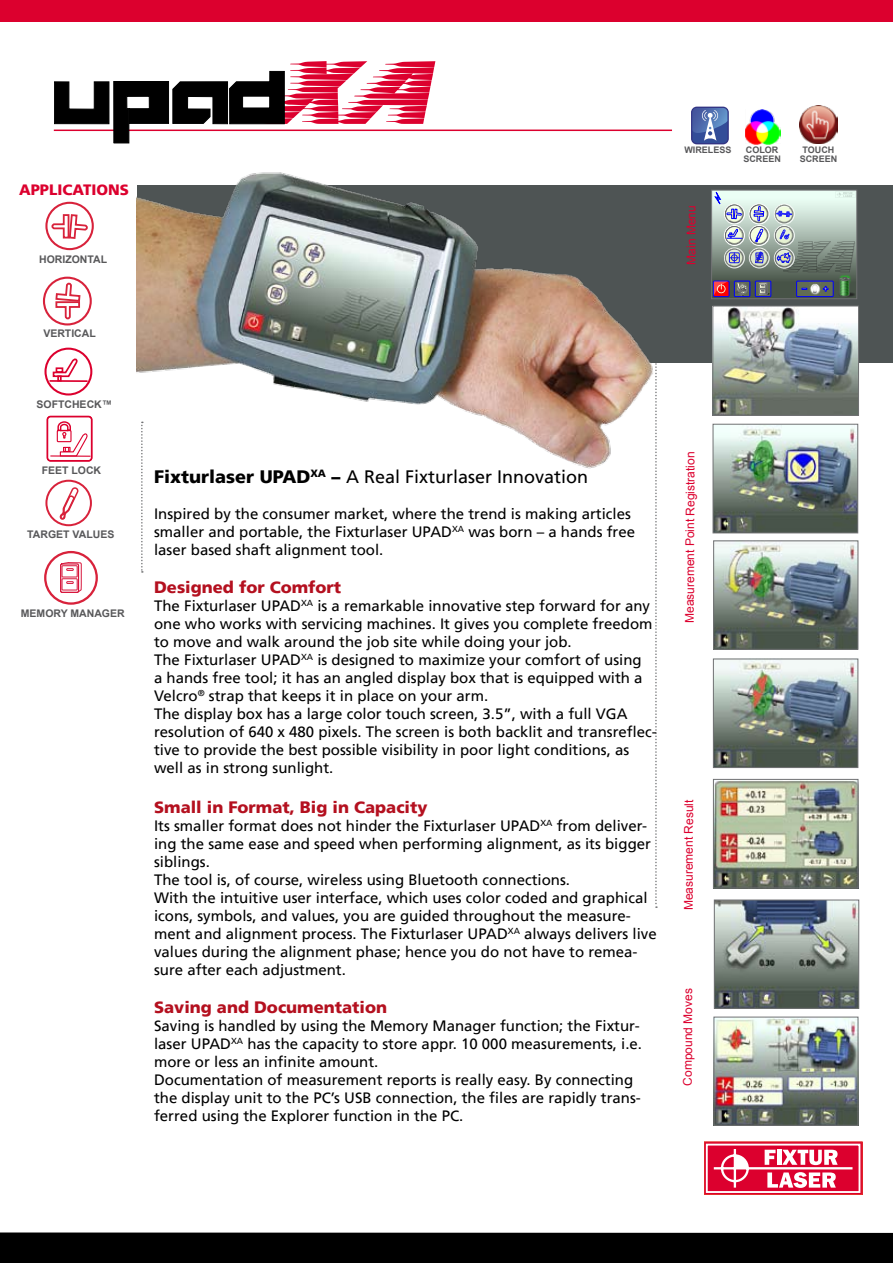
<style>
.page{position:relative;width:893px;height:1263px;background:#fff}
.page>*{position:absolute;margin:0;border:0;box-sizing:border-box;transform-origin:0 0}
.t1{font:18px "Frutiger LT";color:#000}
.t2{font:900 16.5px "Frutiger LT";color:#b4101f}
.t3{font:15px/18px "Frutiger LT";color:#000}
.t4{font:900 15px "Frutiger LT";color:#dc002e}
.t5{font:12px "Arial";letter-spacing:-.005em;color:#dc002e}
.t6{font:700 10.5px "Arial";color:#58585a}
.t7{font:700 9px/9px "Arial";color:#58585a}
.s1{font-weight:900}
</style>
<div class="page">
<hr style="left:54px;top:130px;width:618px;height:1px;background:#dc002e">
<div style="left:0;top:1px;width:893px;height:21px;background:#dc002e"></div>
<div style="left:0;top:1232px;width:893px;height:31px;background:#000"></div>
<svg style="left:141px;top:528px;width:2px;height:45px"></svg>
<div style="left:704px;top:1142px;width:158px;height:52px;border:1px solid #e4312a"></div>
<div style="left:707px;top:1144px;width:152px;height:48px;background:#dc002e"></div>
<div style="left:706px;top:1144px;width:154px;height:49px;border:2px solid #fff"></div>
<svg style="left:713px;top:1149px;width:140px;height:39px"></svg>
<svg style="left:655px;top:363px;width:2px;height:545px"></svg>
<div style="left:137px;top:186px;width:756px;height:177px;background:#4e5454"></div>
<div style="left:692px;top:107px;width:36px;height:37px;background:#334d98;border-radius:5px"></div>
<div style="left:691px;top:107px;width:38px;height:37px;border:1px solid #333585;border-radius:5px"></div>
<svg style="left:692px;top:108px;width:35px;height:33px"></svg>
<img style="left:746px;top:109px;width:34px;height:35px">
<img style="left:799px;top:106px;width:38px;height:37px">
<div style="left:43px;top:277px;width:49px;height:49px;border:2px solid #d8223b;border-radius:50%"></div>
<svg style="left:54px;top:282px;width:27px;height:38px"></svg>
<div style="left:45px;top:202px;width:49px;height:48px;border:2px solid #d8223b;border-radius:50%"></div>
<svg style="left:51px;top:213px;width:38px;height:27px"></svg>
<div style="left:44px;top:348px;width:48px;height:47px;border:2px solid #dc002e;border-radius:50%"></div>
<hr style="left:50px;top:380px;width:37px;height:2px;background:#dc002e">
<svg style="left:52px;top:358px;width:28px;height:24px"></svg>
<div style="left:44px;top:551px;width:54px;height:54px;border:2px solid #d8223b;border-radius:50%"></div>
<svg style="left:60px;top:562px;width:22px;height:31px"></svg>
<div style="left:45px;top:480px;width:47px;height:46px;border:2px solid #d8223b;border-radius:50%"></div>
<svg style="left:59px;top:488px;width:20px;height:32px"></svg>
<hr style="left:51px;top:455px;width:39px;height:2px;background:#dc002e">
<svg style="left:56px;top:421px;width:33px;height:36px"></svg>
<div style="left:47px;top:416px;width:46px;height:46px;border:2px solid #dc002e;border-radius:3px"></div>
<div style="left:713px;top:281px;width:16px;height:16px;border:1px solid #00f"></div>
<svg style="left:714px;top:192px;width:141px;height:105px;background:#9aa4a3"></svg>
<div style="left:711px;top:190px;width:146px;height:109px;border:1px solid #707173"></div>
<img style="left:715px;top:308px;width:142px;height:106px">
<div style="left:713px;top:306px;width:146px;height:110px;border:1px solid #707173"></div>
<img style="left:716px;top:902px;width:141px;height:104px">
<div style="left:714px;top:900px;width:145px;height:108px;border:1px solid #707173"></div>
<img style="left:137px;top:129px;width:519px;height:399px">
<svg style="left:54px;top:61px;width:382px;height:82px"></svg>
<img style="left:715px;top:426px;width:141px;height:105px">
<div style="left:713px;top:424px;width:145px;height:109px;border:1px solid #707173"></div>
<img style="left:715px;top:543px;width:141px;height:104px">
<div style="left:713px;top:541px;width:145px;height:108px;border:1px solid #707173"></div>
<img style="left:715px;top:661px;width:141px;height:105px">
<div style="left:713px;top:659px;width:145px;height:109px;border:1px solid #707173"></div>
<img style="left:715px;top:781px;width:141px;height:105px">
<div style="left:713px;top:779px;width:145px;height:109px;border:1px solid #707173"></div>
<img style="left:716px;top:1019px;width:140px;height:104px">
<div style="left:714px;top:1017px;width:144px;height:108px;border:1px solid #707173"></div>
<p class="t4" style="left:19px;top:180px;width:111px">APPLICATIONS</p>
<p class="t6" style="left:39px;top:252px;width:70px">HORIZONTAL</p>
<p class="t6" style="left:43px;top:326px;width:54px">VERTICAL</p>
<p class="t6" style="left:36px;top:397px;width:77px">SOFTCHECK™</p>
<p class="t6" style="left:42px;top:463px;width:61px">FEET LOCK</p>
<p class="t6" style="left:27px;top:527px;width:89px">TARGET VALUES</p>
<p class="t6" style="left:21px;top:606px;width:105px">MEMORY MANAGER</p>
<p class="t1" style="left:154px;top:467px;width:436px"><span class="s1">Fixturlaser UPAD</span><sup>XA</sup> <span class="s1">–</span> A Real Fixturlaser Innovation</p>
<p class="t3" style="left:154px;top:505px;width:482px">Inspired by the consumer market, where the trend is making articles smaller and portable, the Fixturlaser UPAD<sup>XA</sup> was born – a hands free laser based shaft alignment tool.</p>
<p class="t2" style="left:154px;top:577px;width:189px">Designed for Comfort</p>
<p class="t3" style="left:154px;top:597px;width:504px">The Fixturlaser UPAD<sup>XA</sup> is a remarkable innovative step forward for any one who works with servicing machines. It gives you complete freedom to move and walk around the job site while doing your job.<br>The Fixturlaser UPAD<sup>XA</sup> is designed to maximize your comfort of using<br>a hands free tool; it has an angled display box that is equipped with a Velcro<sup>®</sup> strap that keeps it in place on your arm.<br>The display box has a large color touch screen, 3.5”, with a full VGA resolution of 640 x 480 pixels. The screen is both backlit and transreflec&shy;tive to provide the best possible visibility in poor light conditions, as well as in strong sunlight.</p>
<p class="t2" style="left:154px;top:797px;width:275px">Small in Format, Big in Capacity</p>
<p class="t3" style="left:154px;top:817px;width:504px">Its smaller format does not hinder the Fixturlaser UPAD<sup>XA</sup> from deliver&shy;ing the same ease and speed when performing alignment, as its bigger siblings.<br>The tool is, of course, wireless using Bluetooth connections.<br>With the intuitive user interface, which uses color coded and graphical icons, symbols, and values, you are guided throughout the measure&shy;ment and alignment process. The Fixturlaser UPAD<sup>XA</sup> always delivers live values during the alignment phase; hence you do not have to remea&shy;sure after each adjustment.</p>
<p class="t2" style="left:154px;top:997px;width:234px">Saving and Documentation</p>
<p class="t3" style="left:154px;top:1016px;width:489px">Saving is handled by using the Memory Manager function; the Fixtur&shy;laser UPAD<sup>XA</sup> has the capacity to store appr. 10 000 measurements, i.e. more or less an infinite amount.<br>Documentation of measurement reports is really easy. By connecting the display unit to the PC’s USB connection, the files are rapidly trans&shy;ferred using the Explorer function in the PC.</p>
<p class="t7" style="left:684px;top:145px;width:49px">WIRELESS</p>
<p class="t7" style="left:743px;top:145px;width:39px">COLOR<br>SCREEN</p>
<p class="t7" style="left:800px;top:146px;width:39px;text-align:center">TOUCH<br>SCREEN</p>
<p class="t5" style="left:683px;top:265px;width:61px;rotate:-90deg">Main Menu</p>
<p class="t5" style="left:682px;top:623px;width:173px;rotate:-90deg">Measurement Point Registration</p>
<p class="t5" style="left:681px;top:910px;width:112px;rotate:-90deg">Measurement Result</p>
<p class="t5" style="left:680px;top:1086px;width:99px;rotate:-90deg">Compound Moves</p>
</div>
